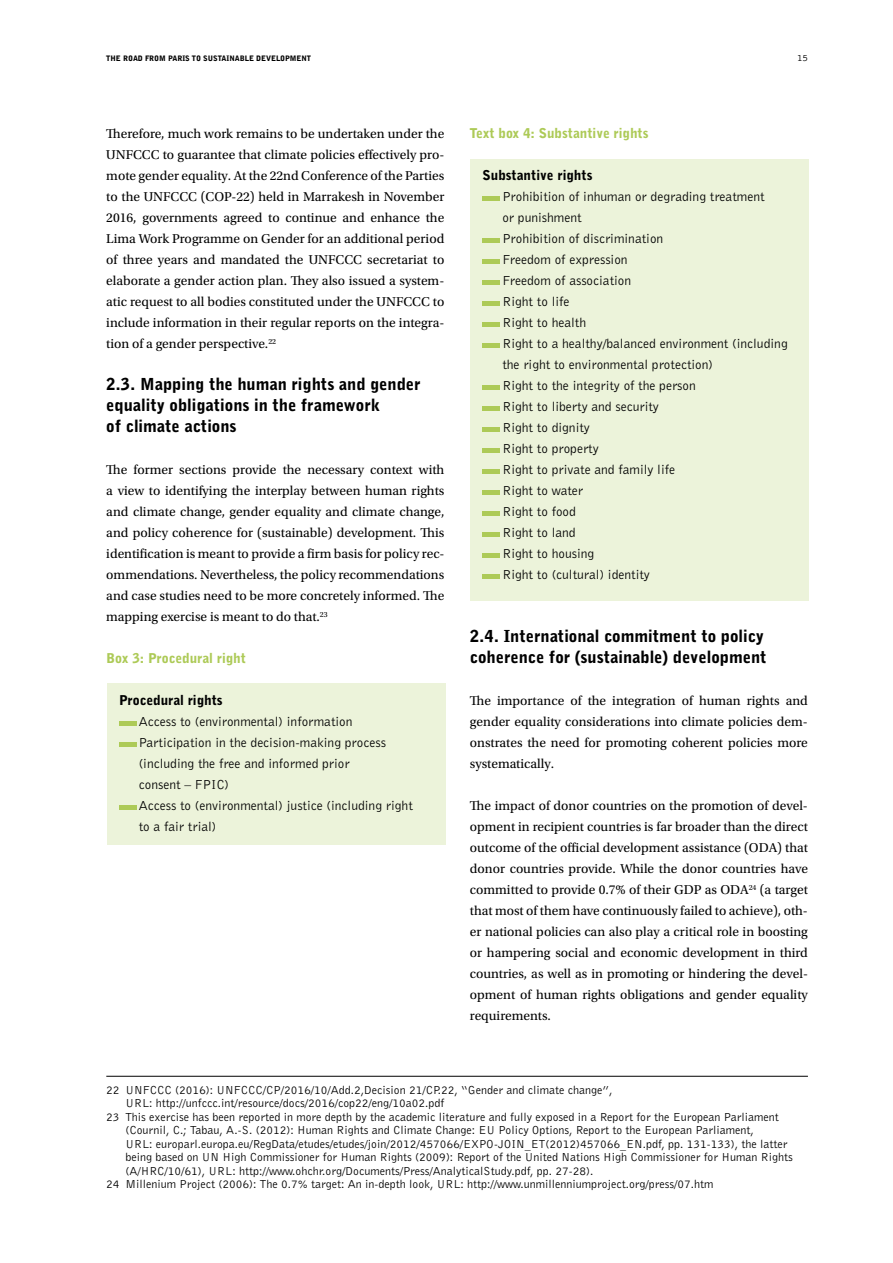
<style>
.page{position:relative;width:893px;height:1263px;background:#fff}
.page>*{position:absolute;margin:0;border:0;box-sizing:border-box;transform-origin:0 0}
.t1{font:900 16.5px/21px "Bell Gothic BT";color:#000}
.t2{font:13.5px/21px "Utopia Std";color:#000;text-align:justify}
.t3{font:13.5px/21px "Bell Gothic BT";color:#000}
.t4{font:900 13.5px "Bell Gothic BT";color:#adca57}
.t5{font:900 13.5px "Bell Gothic BT";color:#000}
.t6{font:12px "Bell Gothic BT";color:#000}
.t7{font:9.75px "Bell Gothic BT";color:#000}
.t8{font:900 7.5px "Bell Gothic BT";color:#000}
</style>
<div class="page">
<div style="left:107px;top:683px;width:339px;height:161px;background:#ecf3da"></div>
<div style="left:470px;top:159px;width:338px;height:441px;background:#ecf3da"></div>
<hr style="left:119px;top:722px;width:17px;height:4px;background:#adca57">
<hr style="left:119px;top:743px;width:17px;height:4px;background:#adca57">
<hr style="left:119px;top:806px;width:17px;height:4px;background:#adca57">
<hr style="left:106px;top:1076px;width:702px;height:1px;background:#000">
<hr style="left:483px;top:197px;width:17px;height:4px;background:#adca57">
<hr style="left:483px;top:239px;width:17px;height:4px;background:#adca57">
<hr style="left:483px;top:260px;width:17px;height:4px;background:#adca57">
<hr style="left:483px;top:281px;width:17px;height:4px;background:#adca57">
<hr style="left:483px;top:302px;width:17px;height:4px;background:#adca57">
<hr style="left:483px;top:323px;width:17px;height:4px;background:#adca57">
<hr style="left:483px;top:344px;width:17px;height:4px;background:#adca57">
<hr style="left:483px;top:386px;width:17px;height:4px;background:#adca57">
<hr style="left:483px;top:407px;width:17px;height:4px;background:#adca57">
<hr style="left:483px;top:428px;width:17px;height:4px;background:#adca57">
<hr style="left:483px;top:449px;width:17px;height:4px;background:#adca57">
<hr style="left:483px;top:470px;width:17px;height:4px;background:#adca57">
<hr style="left:483px;top:491px;width:17px;height:4px;background:#adca57">
<hr style="left:483px;top:512px;width:17px;height:4px;background:#adca57">
<hr style="left:483px;top:533px;width:17px;height:4px;background:#adca57">
<hr style="left:483px;top:554px;width:17px;height:4px;background:#adca57">
<hr style="left:483px;top:575px;width:17px;height:4px;background:#adca57">
<p class="t8" style="left:106px;top:54px;width:206px">THE ROAD FROM PARIS TO SUSTAINABLE DEVELOPMENT</p>
<p class="t7" style="left:797px;top:52px;width:12px">15</p>
<p class="t2" style="left:106px;top:123px;width:340px">Therefore, much work remains to be undertaken under the UNFCCC to guarantee that climate policies effectively pro&shy;mote gender equality. At the 22nd Conference of the Parties to the UNFCCC (COP-22) held in Marrakesh in November 2016, governments agreed to continue and enhance the Lima Work Programme on Gender for an additional period of three years and mandated the UNFCCC secretariat to elaborate a gender action plan. They also issued a system&shy;atic request to all bodies constituted under the UNFCCC to include information in their regular reports on the integra&shy;tion of a gender perspective.<sup>22</sup></p>
<p class="t1" style="left:106px;top:373px;width:316px">2.3. Mapping the human rights and gender equality obligations in the framework<br>of climate actions</p>
<p class="t2" style="left:106px;top:459px;width:340px">The former sections provide the necessary context with a view to identifying the interplay between human rights and climate change, gender equality and climate change, and policy coherence for (sustainable) development. This identification is meant to provide a firm basis for policy rec&shy;ommendations. Nevertheless, the policy recommendations and case studies need to be more concretely informed. The mapping exercise is meant to do that.<sup>23</sup></p>
<p class="t4" style="left:106px;top:650px;width:141px">Box 3: Procedural right</p>
<p class="t5" style="left:119px;top:692px;width:105px">Procedural rights</p>
<p class="t3" style="left:139px;top:711px;width:276px">Access to (environmental) information Participation in the decision-making process (including the free and informed prior<br>consent – FPIC)<br>Access to (environmental) justice (including right to a fair trial)</p>
<p class="t4" style="left:470px;top:125px;width:180px">Text box 4: Substantive rights</p>
<p class="t5" style="left:483px;top:167px;width:111px">Substantive rights</p>
<p class="t3" style="left:502px;top:186px;width:287px">Prohibition of inhuman or degrading treatment<br>or punishment<br>Prohibition of discrimination<br>Freedom of expression<br>Freedom of association<br>Right to life<br>Right to health<br>Right to a healthy/balanced environment (including the right to environmental protection)<br>Right to the integrity of the person<br>Right to liberty and security<br>Right to dignity<br>Right to property<br>Right to private and family life<br>Right to water<br>Right to food<br>Right to land<br>Right to housing<br>Right to (cultural) identity</p>
<p class="t1" style="left:470px;top:625px;width:298px">2.4. International commitment to policy coherence for (sustainable) development</p>
<p class="t2" style="left:470px;top:690px;width:340px">The importance of the integration of human rights and gender equality considerations into climate policies dem&shy;onstrates the need for promoting coherent policies more systematically.</p>
<p class="t2" style="left:470px;top:795px;width:340px">The impact of donor countries on the promotion of devel&shy;opment in recipient countries is far broader than the direct outcome of the official development assistance (ODA) that donor countries provide. While the donor countries have committed to provide 0.7% of their GDP as ODA<sup>24</sup> (a target that most of them have continuously failed to achieve), oth&shy;er national policies can also play a critical role in boosting or hampering social and economic development in third countries, as well as in promoting or hindering the devel&shy;opment of human rights obligations and gender equality requirements.</p>
<p class="t6" style="left:106px;top:1082px;width:508px">22 UNFCCC (2016): UNFCCC/CP/2016/10/Add.2,Decision 21/CP.22, “Gender and climate change”,</p>
<p class="t6" style="left:125px;top:1096px;width:320px">URL: http://unfccc.int/resource/docs/2016/cop22/eng/10a02.pdf</p>
<p class="t6" style="left:106px;top:1109px;width:674px">23 This exercise has been reported in more depth by the academic literature and fully exposed in a Report for the European Parliament</p>
<p class="t6" style="left:125px;top:1123px;width:630px">(Cournil, C.; Tabau, A.-S. (2012): Human Rights and Climate Change: EU Policy Options, Report to the European Parliament,</p>
<p class="t6" style="left:125px;top:1136px;width:664px">URL: europarl.europa.eu/RegData/etudes/etudes/join/2012/457066/EXPO-JOIN_ET(2012)457066_EN.pdf, pp. 131-133), the latter</p>
<p class="t6" style="left:125px;top:1150px;width:669px">being based on UN High Commissioner for Human Rights (2009): Report of the United Nations High Commissioner for Human Rights</p>
<p class="t6" style="left:125px;top:1163px;width:470px">(A/HRC/10/61), URL: http://www.ohchr.org/Documents/Press/AnalyticalStudy.pdf, pp. 27-28).</p>
<p class="t6" style="left:106px;top:1177px;width:609px">24 Millenium Project (2006): The 0.7% target: An in-depth look, URL: http://www.unmillenniumproject.org/press/07.htm</p>
</div>
